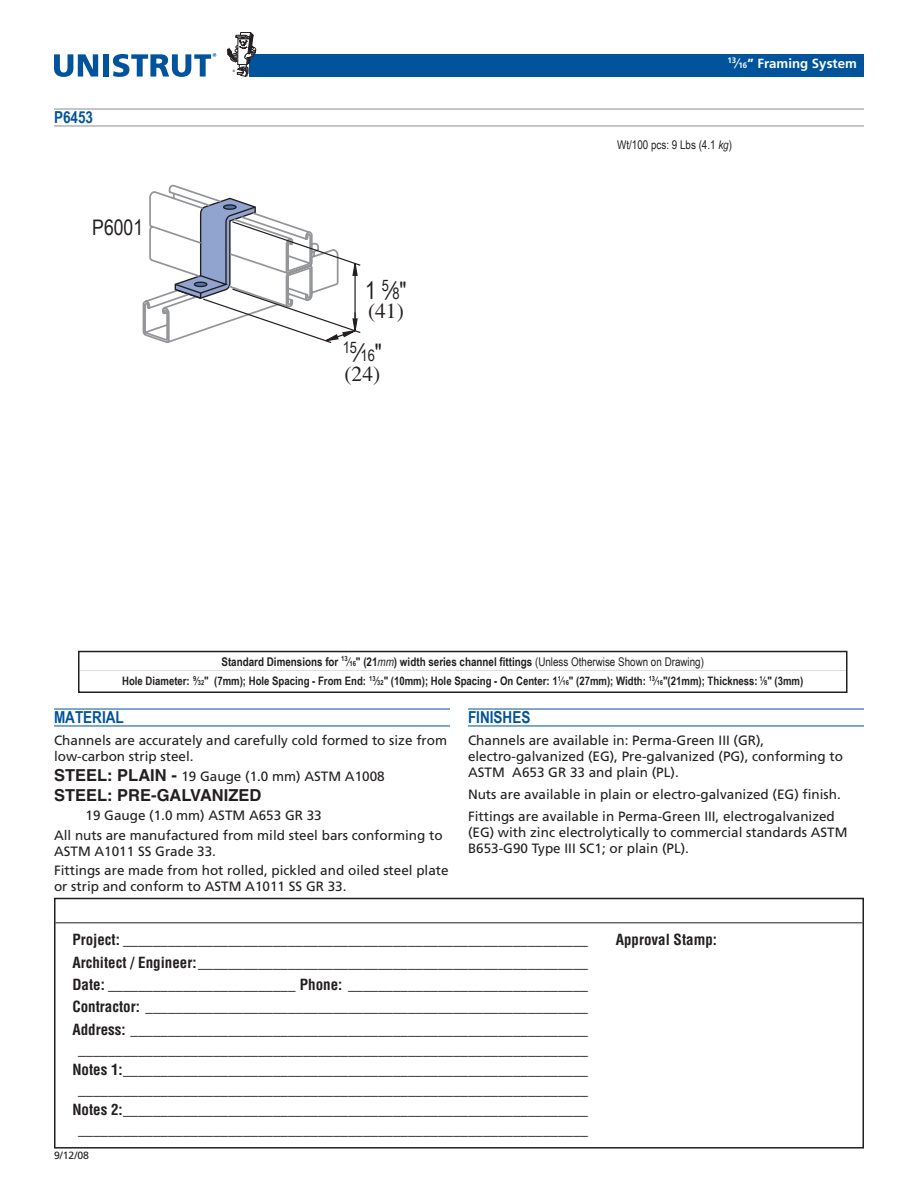
<style>
.page{position:relative;width:918px;height:1188px;background:#fff}
.page>*{position:absolute;margin:0;border:0;box-sizing:border-box;transform-origin:0 0}
.t1{font:24.15px "Arial Narrow";color:#231f20}
.t2{font:21.45px "Times";color:#231f20}
.t3{font:21.45px "Arial Narrow";color:#231f20}
.t4{font:700 16.5px "Helvetica";color:#231f20}
.t5{font:700 16.5px "Arial Narrow";color:#01539c}
.t6{font:700 16.5px "Arial Narrow";color:#01539c}
.t7{font:15.9px "Arial Narrow";color:#231f20}
.t8{font:700 condensed 15px/20.2px "Helvetica";color:#231f20;text-align:justify}
.t9{font:13.5px/16.2px "Frutiger";color:#231f20}
.t10{font:700 13.2px "Frutiger";color:#fff}
.t11{font:700 12px "Arial Narrow";color:#231f20}
.t12{font:12px "Arial Narrow";color:#231f20}
.t13{font:700 11.7px "Arial Narrow";color:#231f20}
.t14{font:10.5px "Frutiger";color:#231f20}
.t15{font:3.15px "Helvetica";color:#231f20}
.s1{font-size:15.9px}
.s2{font-size:24.15px}
.s3{font-size:7.95px}
.s4{font-style:italic}
.s5{font-size:7.2px}
.s6{font-weight:400;font-style:italic}
.s7{font-weight:400}
.s8{font-size:7.05px}
.s9{font-family:"Helvetica";font-weight:700;font-size:16.5px}
</style>
<div class="page">
<hr style="left:56px;top:923px;width:806px;height:1px;background:#231f20">
<div style="left:54px;top:898px;width:810px;height:251px;border:2px solid #231f20"></div>
<svg style="left:54px;top:54px;width:44px;height:23px"></svg>
<div style="left:103px;top:54px;width:6px;height:23px;background:#01539c"></div>
<svg style="left:113px;top:53px;width:103px;height:24px"></svg>
<div style="left:249px;top:54px;width:615px;height:22px;background:#01539c"></div>
<svg style="left:227px;top:32px;width:31px;height:45px"></svg>
<hr style="left:54px;top:709px;width:396px;height:1px;background:#01539c">
<hr style="left:54px;top:726px;width:396px;height:1px;background:#01539c">
<hr style="left:468px;top:709px;width:396px;height:1px;background:#01539c">
<hr style="left:468px;top:726px;width:396px;height:1px;background:#01539c">
<hr style="left:80px;top:670px;width:766px;height:1px;background:#dddee0">
<div style="left:78px;top:651px;width:770px;height:42px;border:2px solid #231f20"></div>
<hr style="left:54px;top:109px;width:810px;height:1px;background:#8b8d90">
<hr style="left:54px;top:126px;width:810px;height:1px;background:#8b8d90">
<svg style="left:142px;top:185px;width:219px;height:159px"></svg>
<p class="t6" style="left:54px;top:108px;width:41px">P6453</p>
<h2 class="t3" style="left:92px;top:215px;width:52px">P6001</h2>
<p class="t15" style="left:233px;top:69px;width:4px">®</p>
<h1 class="t1" style="left:365px;top:276px;width:43px">1 <sup>5</sup>⁄<span class="s1">8</span>"</h1>
<h2 class="t2" style="left:368px;top:299px;width:37px">(41)</h2>
<p class="t7" style="left:343px;top:342px;width:41px">15<span class="s2">⁄</span>16<span class="s2">"</span></p>
<h2 class="t2" style="left:344px;top:362px;width:37px">(24)</h2>
<p class="t10" style="left:727px;top:56px;width:131px"><sup>13</sup>⁄<span class="s3">16</span>” Framing System</p>
<p class="t12" style="left:617px;top:138px;width:116px">Wt/100 pcs: 9 Lbs (4.1 <span class="s4">kg</span>)</p>
<p class="t11" style="left:221px;top:654px;width:484px">Standard Dimensions for <sup>13</sup>⁄<span class="s5">16</span>" (21<span class="s6">mm</span>) width series channel fittings <span class="s7">(Unless Otherwise Shown on Drawing)</span></p>
<p class="t13" style="left:122px;top:674px;width:683px">Hole Diameter: <sup>9</sup>⁄<span class="s8">32</span>" (7mm); Hole Spacing - From End: <sup>13</sup>⁄<span class="s8">32</span>" (10mm); Hole Spacing - On Center: 1<sup>1</sup>⁄<span class="s8">16</span>" (27mm); Width: <sup>13</sup>⁄<span class="s8">16</span>"(21mm); Thickness: <sup>1</sup>⁄<span class="s8">8</span>" (3mm)</p>
<p class="t5" style="left:54px;top:708px;width:71px">Material</p>
<p class="t9" style="left:54px;top:732px;width:395px">Channels are accurately and carefully cold formed to size from low-carbon strip steel.</p>
<p class="t9" style="left:54px;top:768px;width:332px"><span class="s9">STEEL: PLAIN -</span> 19 Gauge (1.0 mm) ASTM A1008</p>
<p class="t4" style="left:54px;top:785px;width:209px">STEEL: PRE-GALVANIZED</p>
<p class="t9" style="left:54px;top:806px;width:390px;line-height:19.5px;text-indent:31px">19 Gauge (1.0 mm) ASTM A653 GR 33<br>All nuts are manufactured from mild steel bars conforming to</p>
<p class="t9" style="left:54px;top:841px;width:396px;line-height:19.5px">ASTM A1011 SS Grade 33.<br>Fittings are made from hot rolled, pickled and oiled steel plate</p>
<p class="t9" style="left:54px;top:879px;width:294px">or strip and conform to ASTM A1011 SS GR 33.</p>
<p class="t5" style="left:468px;top:708px;width:64px">Finishes</p>
<p class="t9" style="left:468px;top:732px;width:377px">Channels are available in: Perma-Green III (GR), electro-galvanized (EG), Pre-galvanized (PG), conforming to<br>ASTM A653 GR 33 and plain (PL).</p>
<p class="t9" style="left:468px;top:783px;width:374px;line-height:21.6px">Nuts are available in plain or electro-galvanized (EG) finish.<br>Fittings are available in Perma-Green III, electrogalvanized</p>
<p class="t9" style="left:468px;top:824px;width:381px">(EG) with zinc electrolytically to commercial standards ASTM<br>B653-G90 Type III SC1; or plain (PL).</p>
<p class="t8" style="left:72px;top:929px;width:517px">Project: ______________________________________________________________</p>
<p class="t8" style="left:616px;top:929px;width:103px">Approval Stamp:</p>
<p class="t8" style="left:72px;top:951px;width:517px;line-height:22.4px">Architect / Engineer:____________________________________________________ Date: _________________________ Phone: ________________________________ Contractor: ___________________________________________________________ Address: _____________________________________________________________</p>
<p class="t8" style="left:72px;top:1039px;width:517px;text-align:center">____________________________________________________________________ Notes 1:______________________________________________________________ ____________________________________________________________________ Notes 2:______________________________________________________________ ____________________________________________________________________</p>
<p class="t14" style="left:54px;top:1149px;width:37px">9/12/08</p>
</div>
